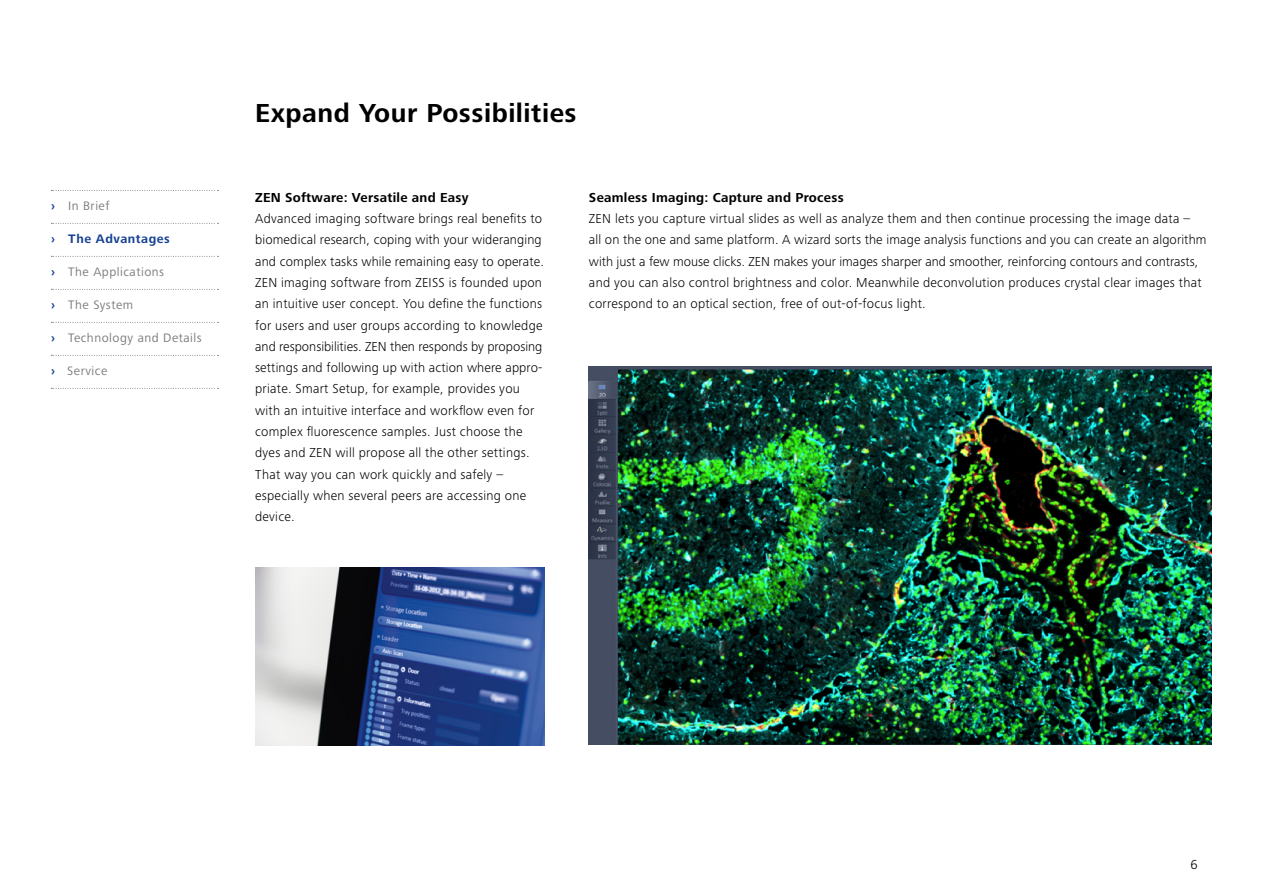
<style>
.page{position:relative;width:1263px;height:893px;background:#fff}
.page>*{position:absolute;margin:0;border:0;box-sizing:border-box;transform-origin:0 0}
.t1{font:700 27px "Zeiss Frutiger Next Pro";letter-spacing:.02em;color:#000}
.t2{font:300 13.5px/21.3px "Zeiss Frutiger Next Pro";letter-spacing:.02em;color:#000}
.t3{font:700 13.5px "Zeiss Frutiger Next Pro";letter-spacing:.02em;color:#000}
.t4{font:12.75px "Zeiss Frutiger Next Pro";letter-spacing:.04em;color:#7c7b7b}
.t5{font:700 12.75px "Zeiss Frutiger Next Pro";letter-spacing:.04em;color:#164194}
.s1{font-weight:700;color:#164194}
</style>
<div class="page">
<img style="left:255px;top:567px;width:289px;height:179px">
<img style="left:589px;top:367px;width:623px;height:378px">
<svg style="left:51px;top:190px;width:168px;height:1px"></svg>
<svg style="left:51px;top:223px;width:168px;height:1px"></svg>
<svg style="left:51px;top:256px;width:168px;height:1px"></svg>
<svg style="left:51px;top:289px;width:168px;height:1px"></svg>
<svg style="left:51px;top:322px;width:168px;height:1px"></svg>
<svg style="left:51px;top:355px;width:168px;height:1px"></svg>
<svg style="left:51px;top:388px;width:168px;height:1px"></svg>
<p class="t4" style="left:51px;top:199px;width:60px"><span class="s1">›</span> In Brief</p>
<p class="t5" style="left:51px;top:232px;width:120px">› The Advantages</p>
<p class="t4" style="left:51px;top:265px;width:115px"><span class="s1">›</span> The Applications</p>
<p class="t4" style="left:51px;top:298px;width:84px"><span class="s1">›</span> The System</p>
<p class="t4" style="left:51px;top:331px;width:152px"><span class="s1">›</span> Technology and Details</p>
<p class="t4" style="left:51px;top:364px;width:58px"><span class="s1">›</span> Service</p>
<h1 class="t1" style="left:255px;top:97px;width:323px">Expand Your Possibilities</h1>
<p class="t3" style="left:255px;top:189px;width:215px">ZEN Software: Versatile and Easy</p>
<p class="t2" style="left:255px;top:208px;width:290px">Advanced imaging software brings real benefits to biomedical research, coping with your wideranging and complex tasks while remaining easy to operate.<br>ZEN imaging software from ZEISS is founded upon an intuitive user concept. You define the functions for users and user groups according to knowledge and responsibilities. ZEN then responds by proposing settings and following up with action where appro&shy;priate. Smart Setup, for example, provides you with an intuitive interface and workflow even for complex fluorescence samples. Just choose the dyes and ZEN will propose all the other settings.<br>That way you can work quickly and safely – especially when several peers are accessing one device.</p>
<p class="t3" style="left:589px;top:190px;width:256px">Seamless Imaging: Capture and Process</p>
<p class="t2" style="left:589px;top:208px;width:619px">ZEN lets you capture virtual slides as well as analyze them and then continue processing the image data –<br>all on the one and same platform. A wizard sorts the image analysis functions and you can create an algorithm with just a few mouse clicks. ZEN makes your images sharper and smoother, reinforcing contours and contrasts, and you can also control brightness and color. Meanwhile deconvolution produces crystal clear images that correspond to an optical section, free of out-of-focus light.</p>
<p class="t2" style="left:1190px;top:853px;width:9px">6</p>
</div>
